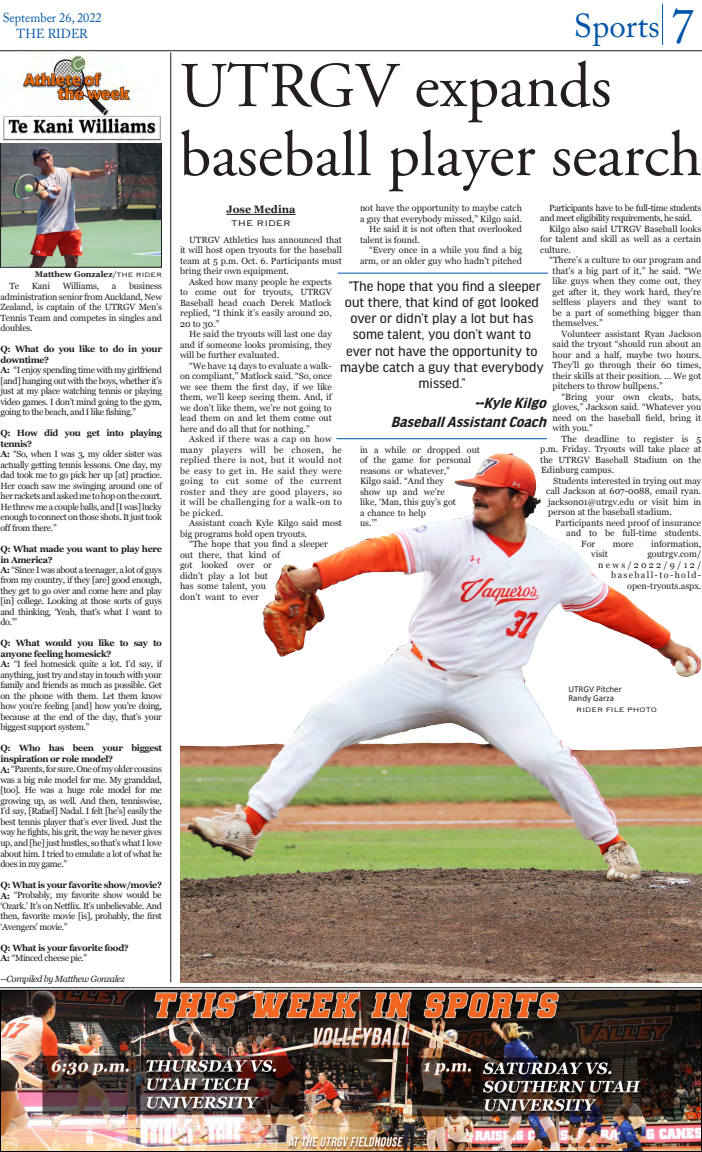
<style>
.page{position:relative;width:702px;height:1152px;background:#fff}
.page>*{position:absolute;margin:0;border:0;box-sizing:border-box;transform-origin:0 0}
.t1{font:63.7px/69px "Adobe Garamond Pro";color:#231f20}
.t2{font:49.3px "Adobe Caslon Pro";color:#0055a7;scale:.95 1}
.t3{font:33px "Adobe Caslon Pro";color:#0055a7}
.t4{font:italic 700 15.7px "Good Headline Pro";color:#231f20}
.t5{font:14.8px/16.2px "Good Headline Pro News";color:#231f20;text-align:center}
.t6{font:13px "Adobe Caslon Pro";color:#0055a7;scale:.95 1}
.Normal__Web{font:300 10.8px "Copperplate";color:#231f20}
.Normal__Web-2{font:700 10.7px "Georgia";color:#231f20}
.t7{font:9px/10.5px "Georgia";color:#231f20;text-align:justify}
.t8{font:700 9px/10.5px "Georgia";letter-spacing:-.04em;color:#231f20}
.t9{font:9px/10.5px "Georgia";letter-spacing:.04em;color:#231f20}
.t10{font:9px/10.5px "Georgia";letter-spacing:-.04em;color:#231f20}
.t11{font:italic 9px "Georgia";letter-spacing:-.04em;color:#231f20}
.t12{font:9px "Calibri";color:#231f20}
.t13{font:9px "Georgia";letter-spacing:-.02em;color:#231f20}
.t14{font:300 8.5px "Copperplate";color:#231f20}
.t15{font:700 8.2px "Georgia";color:#231f20}
.s1{font-weight:400}
.s2{font-family:"Copperplate";font-weight:300}
.s3{font-weight:700}
.s4{color:#000}
</style>
<div class="page">
<img style="left:180px;top:438px;width:522px;height:544px">
<hr style="left:662px;top:4px;width:1px;height:41px;background:#0055a7">
<hr style="left:0;top:50px;width:702px;height:1px;background:#231f20">
<hr style="left:226px;top:214px;width:70px;height:1px;background:#231f20">
<hr style="left:0;top:987px;width:702px;height:1px;background:#231f20">
<hr style="left:170px;top:52px;width:1px;height:930px;background:#231f20">
<img style="left:2px;top:992px;width:698px;height:158px">
<div style="left:0;top:990px;width:702px;height:162px;border:1px solid #000"></div>
<img style="left:1px;top:54px;width:161px;height:212px">
<div style="left:0;top:141px;width:162px;height:127px;border:1px solid #231f20"></div>
<hr style="left:336px;top:439px;width:211px;height:1px;background:#0055a7">
<hr style="left:337px;top:273px;width:211px;height:1px;background:#0055a7">
<p class="t6" style="left:3px;top:10px;width:106px">September 26, 2022</p>
<p class="t6" style="left:17px;top:26px;width:77px">THE RIDER</p>
<p class="t3" style="left:574px;top:6px;width:87px">Sports</p>
<p class="t2" style="left:671px;top:-3px;width:26px">7</p>
<p class="t1" style="left:180px;top:54px;width:524px">UTRGV expands baseball player search</p>
<p class="t15" style="left:35px;top:268px;width:129px">Matthew Gonzalez<span class="s1">/</span><span class="s2">THE RIDER</span></p>
<p class="t7" style="left:0;top:281px;width:163px;text-indent:129px">business administration senior from Auckland, New Zealand, is captain of the UTRGV Men’s Tennis Team and competes in singles and doubles.</p>
<p class="t8" style="left:0;top:344px;width:163px">Q: What do you like to do in your downtime?</p>
<p class="t7" style="left:0;top:365px;width:163px"><span class="s3">A:</span> “I enjoy spending time with my girlfriend [and] hanging out with the boys, whether it’s just at my place watching tennis or playing video games. I don’t mind going to the gym, going to the beach, and I like fishing.”</p>
<p class="t8" style="left:0;top:428px;width:163px">Q: How did you get into playing tennis?</p>
<p class="t7" style="left:0;top:449px;width:163px"><span class="s3">A:</span> “So, when I was 3, my older sister was actually getting tennis lessons. One day, my dad took me to go pick her up [at] practice.<br>Her coach saw me swinging around one of her rackets and asked me to hop on the court.<br>He threw me a couple balls, and [I was] lucky enough to connect on those shots. It just took off from there.”</p>
<p class="t8" style="left:0;top:543px;width:163px">Q: What made you want to play here in America?</p>
<p class="t7" style="left:0;top:564px;width:163px"><span class="s3">A:</span> “Since I was about a teenager, a lot of guys from my country, if they [are] good enough, they get to go over and come here and play [in] college. Looking at those sorts of guys and thinking, ‘Yeah, that’s what I want to do.’”</p>
<p class="t8" style="left:0;top:638px;width:163px">Q: What would you like to say to anyone feeling homesick?</p>
<p class="t7" style="left:0;top:659px;width:163px"><span class="s3">A:</span> “I feel homesick quite a lot. I’d say, if anything, just try and stay in touch with your family and friends as much as possible. Get on the phone with them. Let them know how you’re feeling [and] how you’re doing, because at the end of the day, that’s your biggest support system.”</p>
<p class="t8" style="left:0;top:743px;width:163px">Q: Who has been your biggest inspiration or role model?</p>
<p class="t7" style="left:0;top:764px;width:163px"><span class="s3">A:</span> “Parents, for sure. One of my older cousins was a big role model for me. My granddad, [too]. He was a huge role model for me growing up, as well. And then, tenniswise, I’d say, [Rafael] Nadal. I felt [he’s] easily the best tennis player that’s ever lived. Just the way he fights, his grit, the way he never gives up, and [he] just hustles, so that’s what I love about him. I tried to emulate a lot of what he does in my game.”</p>
<p class="t8" style="left:0;top:879px;width:163px">Q: What is your favorite show/movie?</p>
<p class="t7" style="left:0;top:890px;width:163px"><span class="s3">A:</span> “Probably, my favorite show would be ‘Ozark.’ It’s on Netflix. It’s unbelievable. And then, favorite movie [is], probably, the first ‘Avengers’ movie.”</p>
<p class="t8" style="left:0;top:942px;width:130px">Q: What is your favorite food?</p>
<p class="t10" style="left:0;top:953px;width:88px"><span class="s3">A:</span> “Minced cheese pie.”</p>
<p class="t11" style="left:0;top:973px;width:126px">--Compiled by Matthew Gonzalez</p>
<p class="t7" style="left:9px;top:281px;width:11px">Te</p>
<p class="t7" style="left:32px;top:281px;width:20px">Kani</p>
<p class="t13" style="left:63px;top:280px;width:38px">Williams,</p>
<p class="t7" style="left:112px;top:281px;width:6px">a</p>
<p class="t10" style="left:540px;top:202px;width:162px;text-indent:9px">Participants have to be full-time students and meet eligibility requirements, he said.</p>
<p class="t7" style="left:540px;top:223px;width:163px;text-indent:9px">Kilgo also said UTRGV Baseball looks for talent and skill as well as a certain culture.</p>
<p class="t7" style="left:553px;top:255px;width:150px;text-indent:-3px">“There’s a culture to our program and that’s a big part of it,” he said. “We like guys when they come out, they get after it, they work hard, they’re selfless players and they want to be a part of something bigger than themselves.”</p>
<p class="t7" style="left:553px;top:328px;width:150px;text-indent:9px">Volunteer assistant Ryan Jackson said the tryout “should run about an hour and a half, maybe two hours.<br>They’ll go through their 60 times, their skills at their position. … We got pitchers to throw bullpens.”</p>
<p class="t7" style="left:553px;top:391px;width:150px;text-indent:9px">“Bring your own cleats, bats, gloves,” Jackson said. “Whatever you need on the baseball field, bring it with you.”</p>
<p class="t7" style="left:540px;top:433px;width:162px;text-indent:21px">The deadline to register is 5 p.m. Friday. Tryouts will take place at the UTRGV Baseball Stadium on the Edinburg campus.</p>
<p class="t7" style="left:546px;top:475px;width:157px;text-indent:7px">Students interested in trying out may call Jackson at 607-0088, email ryan. jackson01@utrgv.edu or visit him in person at the baseball stadium.</p>
<p class="t7" style="left:555px;top:517px;width:147px">Participants need proof of insurance</p>
<p class="t7" style="left:566px;top:528px;width:136px">and to be full-time students.</p>
<p class="t7" style="left:581px;top:538px;width:15px">For</p>
<p class="t7" style="left:613px;top:538px;width:22px">more</p>
<p class="t7" style="left:651px;top:538px;width:52px">information,</p>
<p class="t7" style="left:591px;top:549px;width:18px">visit</p>
<p class="t7" style="left:360px;top:203px;width:164px">not have the opportunity to maybe catch a guy that everybody missed,” Kilgo said.</p>
<p class="t7" style="left:360px;top:224px;width:163px;text-indent:9px">He said it is not often that overlooked talent is found.</p>
<p class="t7" style="left:360px;top:245px;width:163px;text-align:right">“Every once in a while you find a big arm, or an older guy who hadn’t pitched</p>
<p class="Normal__Web-2" style="left:226px;top:202px;width:71px">Jose Medina</p>
<p class="Normal__Web" style="left:231px;top:216px;width:61px">THE RIDER</p>
<p class="t7" style="left:180px;top:234px;width:163px;text-indent:9px">UTRGV Athletics has announced that it will host open tryouts for the baseball team at 5 p.m. Oct. 6. Participants must bring their own equipment.</p>
<p class="t7" style="left:180px;top:276px;width:153px;text-indent:9px">Asked how many people he expects to come out for tryouts, UTRGV Baseball head coach Derek Matlock replied, “I think it’s easily around 20, 20 to 30.”</p>
<p class="t7" style="left:180px;top:329px;width:153px;text-indent:9px">He said the tryouts will last one day and if someone looks promising, they will be further evaluated.</p>
<p class="t7" style="left:180px;top:360px;width:153px;text-indent:9px">“We have 14 days to evaluate a walk&shy;on compliant,” Matlock said. “So, once we see them the first day, if we like them, we’ll keep seeing them. And, if we don’t like them, we’re not going to lead them on and let them come out here and do all that for nothing.”</p>
<p class="t9" style="left:180px;top:434px;width:163px;text-indent:9px">Asked if there was a cap on how many players will be chosen, he replied there is not, but it would not be easy to get in. He said they were going to cut some of the current roster and they are good players, so it will be challenging for a walk-on to be picked.</p>
<p class="t7" style="left:180px;top:518px;width:163px;text-indent:9px">Assistant coach Kyle Kilgo said most big programs hold open tryouts.</p>
<p class="t7" style="left:180px;top:539px;width:149px;text-align:left;text-indent:9px">“The hope that you find a sleeper out there, that kind of<br>got looked over or<br>didn’t play a lot but<br>has some talent, you<br>don’t want to ever</p>
<p class="t5" style="left:340px;top:278px;width:205px">“The hope that you find a sleeper out there, that kind of got looked over or didn’t play a lot but has some talent, you don’t want to ever not have the opportunity to maybe catch a guy that everybody missed.”</p>
<p class="t4" style="left:474px;top:396px;width:77px"><span class="s4">--</span>KyleKilgo</p>
<p class="t4" style="left:391px;top:415px;width:161px">BaseballAssistantCoach</p>
<p class="t7" style="left:360px;top:444px;width:121px;text-align:left">in a while or dropped out of the game for personal reasons or whatever,”<br>Kilgo said. “And they<br>show up and we’re<br>like, ‘Man, this guy’s got<br>a chance to help<br>us.’”</p>
<p class="t7" style="left:598px;top:549px;width:105px;text-align:right">goutrgv.com/ news/2022/9/12/ baseball-to-hold&shy;open-tryouts.aspx.</p>
<p class="t12" style="left:568px;top:683px;width:55px">UTRGV Pitcher</p>
<p class="t12" style="left:568px;top:692px;width:47px">Randy Garza</p>
<p class="t14" style="left:576px;top:704px;width:82px">RIDER FILE PHOTO</p>
</div>
